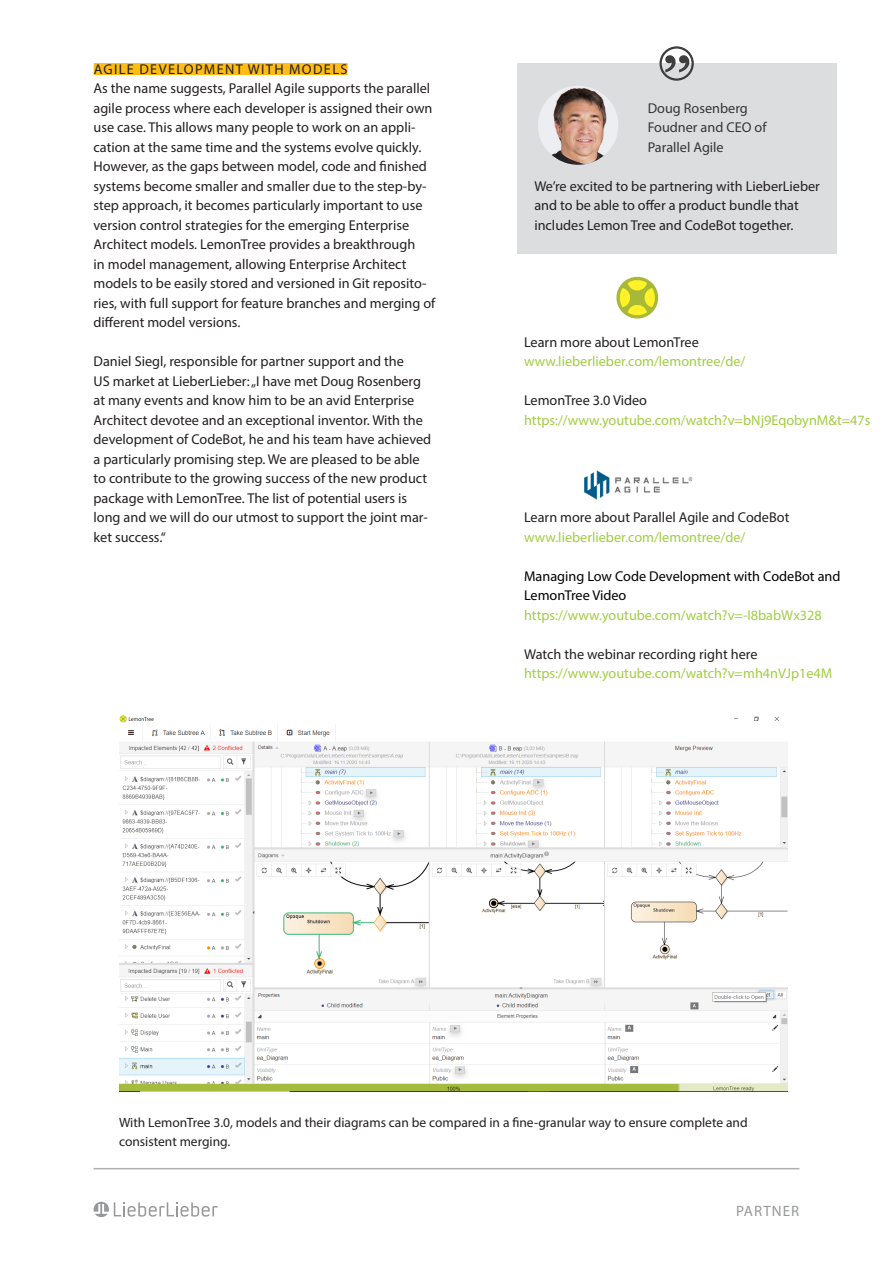
<style>
.page{position:relative;width:893px;height:1263px;background:#fff}
.page>*{position:absolute;margin:0;border:0;box-sizing:border-box;transform-origin:0 0}
.t1{font:15px "Myriad Pro";letter-spacing:.07em;color:#979899}
.ZwiÜ{font:14.25px/19.5px "Myriad Pro";color:#231f20}
.ZwiÜ-2{font:14.25px/19.5px "Myriad Pro";color:#a2cd43}
.ZwiÜ-3{font:14.25px/19.5px "Myriad Pro";color:#000001}
.Namen_Zitat{font:14.25px/19.5px "Myriad Pro";color:#323738}
.ZwiÜ-4{font:14.25px "Myriad Pro";letter-spacing:.095em;color:#231f20}
.copy{font:13.5px "Myriad Pro";color:#231f20}
.s1{color:#a2cd43}
.s2{color:#231f20}
</style>
<div class="page">
<hr style="left:94px;top:1168px;width:705px;height:1px;background:#b0afb0">
<svg style="left:94px;top:1202px;width:124px;height:16px"></svg>
<div style="left:517px;top:64px;width:320px;height:190px;background:#dcdddf"></div>
<img style="left:538px;top:86px;width:80px;height:79px">
<svg style="left:664px;top:54px;width:26px;height:19px"></svg>
<div style="left:659px;top:46px;width:35px;height:35px;border:2px solid #3e3e3f;border-radius:50%"></div>
<svg style="left:616px;top:276px;width:43px;height:43px"></svg>
<div style="left:94px;top:63px;width:254px;height:12px;background:#ffbc14"></div>
<img style="left:584px;top:470px;width:108px;height:29px">
<img style="left:119px;top:715px;width:669px;height:376px">
<p class="ZwiÜ-4" style="left:94px;top:60px;width:255px">AGILE DEVELOPMENT WITH MODELS</p>
<p class="ZwiÜ" style="left:94px;top:78px;width:343px">As the name suggests, Parallel Agile supports the parallel agile process where each developer is assigned their own use case. This allows many people to work on an appli&shy;cation at the same time and the systems evolve quickly.<br>However, as the gaps between model, code and finished systems become smaller and smaller due to the step-by&shy;step approach, it becomes particularly important to use version control strategies for the emerging Enterprise Architect models. LemonTree provides a breakthrough<br>in model management, allowing Enterprise Architect models to be easily stored and versioned in Git reposito&shy;ries, with full support for feature branches and merging of different model versions.</p>
<p class="ZwiÜ" style="left:94px;top:351px;width:339px">Daniel Siegl, responsible for partner support and the<br>US market at LieberLieber: „I have met Doug Rosenberg at many events and know him to be an avid Enterprise Architect devotee and an exceptional inventor. With the development of CodeBot, he and his team have achieved a particularly promising step. We are pleased to be able to contribute to the growing success of the new product package with LemonTree. The list of potential users is long and we will do our utmost to support the joint mar&shy;ket success.“</p>
<p class="Namen_Zitat" style="left:648px;top:98px;width:120px">Doug Rosenberg<br>Foudner and CEO of<br>Parallel Agile</p>
<p class="ZwiÜ" style="left:534px;top:176px;width:287px">We’re excited to be partnering with LieberLieber and to be able to offer a product bundle that includes Lemon Tree and CodeBot together.</p>
<p class="ZwiÜ" style="left:524px;top:332px;width:176px">Learn more about LemonTree</p>
<p class="ZwiÜ-2" style="left:524px;top:351px;width:223px">www.lieberlieber.com/lemontree/de/</p>
<p class="ZwiÜ" style="left:524px;top:390px;width:124px">LemonTree 3.0 Video</p>
<p class="ZwiÜ-2" style="left:524px;top:410px;width:348px">https://www.youtube.com/watch?v=bNj9EqobynM&amp;t=47s</p>
<p class="ZwiÜ" style="left:524px;top:507px;width:267px">Learn more about Parallel Agile and CodeBot <span class="s1">www.lieberlieber.com/lemontree/de/</span></p>
<p class="ZwiÜ-3" style="left:524px;top:566px;width:318px">Managing Low Code Development with CodeBot and<br>LemonTree Video</p>
<p class="ZwiÜ-2" style="left:524px;top:605px;width:299px">https://www.youtube.com/watch?v=-I8babWx328</p>
<p class="ZwiÜ-2" style="left:524px;top:644px;width:310px"><span class="s2">Watch the webinar recording right here </span>https://www.youtube.com/watch?v=mh4nVJp1e4M</p>
<p class="copy" style="left:119px;top:1114px;width:630px">With LemonTree 3.0, models and their diagrams can be compared in a fine-granular way to ensure complete and</p>
<p class="copy" style="left:119px;top:1133px;width:113px">consistent merging.</p>
<p class="t1" style="left:736px;top:1202px;width:65px">PARTNER</p>
</div>
